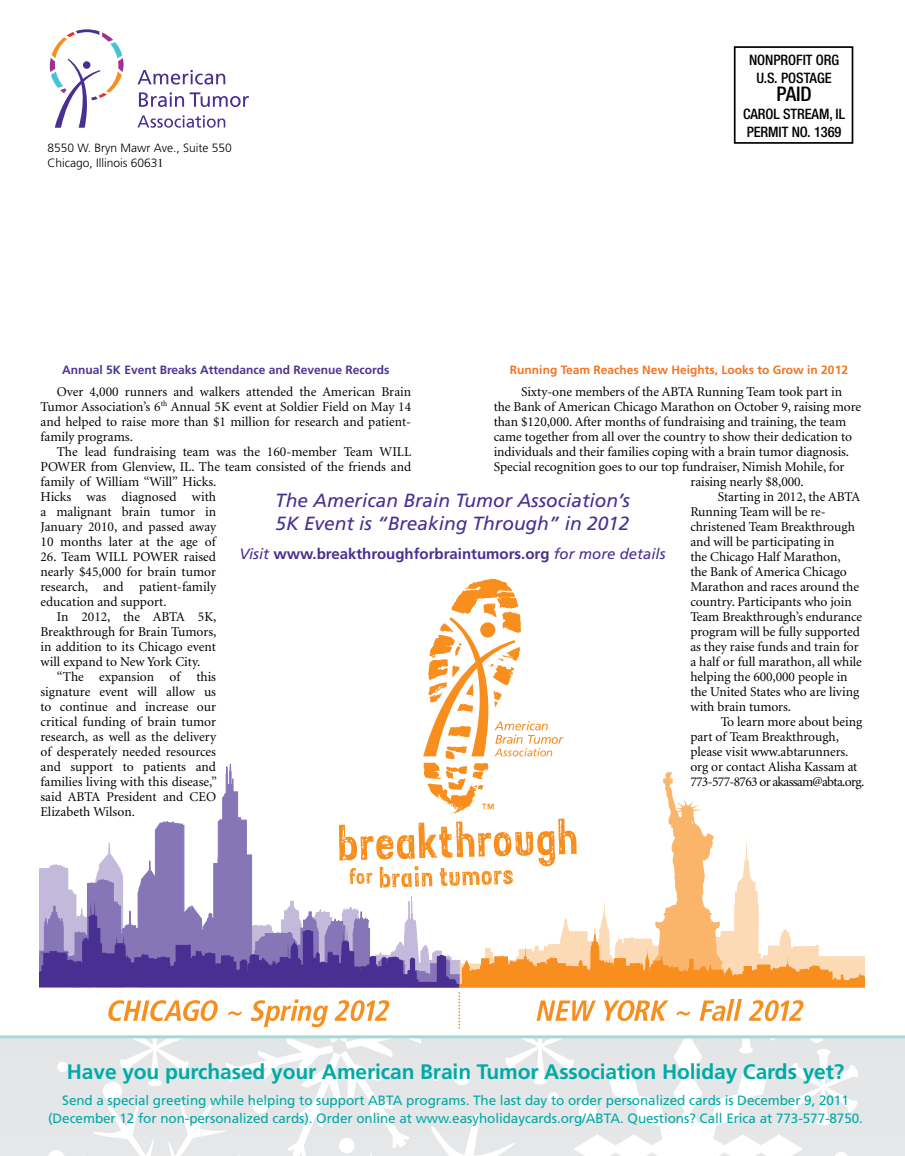
<style>
.page{position:relative;width:905px;height:1156px;background:#fff}
.page>*{position:absolute;margin:0;border:0;box-sizing:border-box;transform-origin:0 0}
.t1{font:700 21px "Frutiger";letter-spacing:-.005em;color:#00aaa6}
.t2{font:500 condensed 20.1px "Helvetica Neue";color:#000}
.t3{font:italic 19.05px/23px "Frutiger";color:#492f92}
.t4{font:700 15px "Frutiger";color:#492f92}
.t5{font:500 condensed 14.4px/18px "Helvetica Neue";letter-spacing:-.005em;color:#000;text-align:center}
.t6{font:13.5px/15px "Minion";letter-spacing:-.005em;color:#000;text-align:justify}
.t7{font:13.5px/18px "Frutiger";letter-spacing:-.005em;color:#00aaa6;text-align:center}
.t8{font:13.5px "Minion";letter-spacing:-.05em;color:#000}
.t9{font:300 12px/14.4px "Frutiger";color:#000}
.t10{font:700 12px "Frutiger";color:#4e3594}
.t11{font:700 12px "Frutiger";color:#f47421}
.s1{font-family:"Times";font-weight:400}
.s2{font-weight:400;font-style:italic}
</style>
<div class="page">
<svg style="left:536px;top:1000px;width:60px;height:20px"></svg>
<svg style="left:604px;top:1000px;width:64px;height:21px"></svg>
<svg style="left:676px;top:1011px;width:14px;height:4px"></svg>
<svg style="left:699px;top:999px;width:43px;height:22px"></svg>
<svg style="left:748px;top:1000px;width:55px;height:21px"></svg>
<svg style="left:108px;top:1000px;width:110px;height:21px"></svg>
<svg style="left:228px;top:1011px;width:13px;height:4px"></svg>
<svg style="left:251px;top:999px;width:77px;height:28px"></svg>
<svg style="left:334px;top:1000px;width:55px;height:21px"></svg>
<svg style="left:458px;top:993px;width:2px;height:36px"></svg>
<svg style="left:39px;top:579px;width:825px;height:408px"></svg>
<svg style="left:137px;top:70px;width:88px;height:15px"></svg>
<svg style="left:137px;top:115px;width:88px;height:13px"></svg>
<svg style="left:190px;top:92px;width:59px;height:15px"></svg>
<svg style="left:139px;top:92px;width:45px;height:15px"></svg>
<svg style="left:50px;top:29px;width:74px;height:99px"></svg>
<div style="left:733px;top:46px;width:120px;height:98px;border:2px solid #000"></div>
<div style="left:0;top:1037px;width:904px;height:119px;background:#e5e6e7"></div>
<svg style="left:80px;top:1038px;width:780px;height:118px"></svg>
<div style="left:339px;top:1137px;width:15px;height:16px;background:#fff;border-radius:50%"></div>
<div style="left:252px;top:1098px;width:16px;height:15px;background:#fff;border-radius:50%"></div>
<div style="left:57px;top:1061px;width:11px;height:11px;background:#fff;border-radius:50%"></div>
<div style="left:103px;top:1081px;width:19px;height:19px;background:#fff;border-radius:50%"></div>
<svg style="left:48px;top:1150px;width:16px;height:6px"></svg>
<div style="left:578px;top:1101px;width:19px;height:18px;background:#fff;border-radius:50%"></div>
<hr style="left:0;top:1035px;width:904px;height:3px;background:#a2dada">
<p class="t9" style="left:47px;top:141px;width:186px">8550 W. Bryn Mawr Ave., Suite 550<br>Chicago, Illinois 6063<span class="s1">1</span></p>
<p class="t5" style="left:749px;top:50px;width:92px">NONPROFIT ORG<br>U.S. POSTAGE</p>
<h2 class="t2" style="left:776px;top:82px;width:37px">PAID</h2>
<p class="t5" style="left:743px;top:104px;width:104px;text-align:left">CAROL STREAM, IL<br>PERMIT NO. 1369</p>
<p class="t10" style="left:62px;top:363px;width:328px">Annual 5K Event Breaks Attendance and Revenue Records</p>
<p class="t11" style="left:510px;top:363px;width:339px">Running Team Reaches New Heights, Looks to Grow in 2012</p>
<p class="t6" style="left:521px;top:384px;width:322px">Sixty-one members of the ABTA Running Team took part in</p>
<p class="t6" style="left:493px;top:399px;width:369px">the Bank of American Chicago Marathon on October 9, raising more</p>
<p class="t6" style="left:493px;top:414px;width:354px">than $120,000. After months of fundraising and training, the team</p>
<p class="t6" style="left:493px;top:429px;width:360px">came together from all over the country to show their dedication to</p>
<p class="t6" style="left:493px;top:444px;width:357px">individuals and their families coping with a brain tumor diagnosis.</p>
<p class="t6" style="left:493px;top:459px;width:352px">Special recognition goes to our top fundraiser, Nimish Mohile, for</p>
<p class="t6" style="left:690px;top:474px;width:115px">raising nearly $8,000.</p>
<p class="t6" style="left:717px;top:489px;width:144px">Starting in 2012, the ABTA</p>
<p class="t6" style="left:690px;top:504px;width:137px">Running Team will be re-</p>
<p class="t6" style="left:690px;top:519px;width:166px">christened Team Breakthrough</p>
<p class="t6" style="left:690px;top:534px;width:146px">and will be participating in</p>
<p class="t6" style="left:690px;top:549px;width:152px">the Chicago Half Marathon,</p>
<p class="t6" style="left:690px;top:564px;width:158px">the Bank of America Chicago</p>
<p class="t6" style="left:690px;top:579px;width:170px">Marathon and races around the</p>
<p class="t6" style="left:690px;top:594px;width:163px">country. Participants who join</p>
<p class="t6" style="left:690px;top:609px;width:173px">Team Breakthrough’s endurance</p>
<p class="t6" style="left:690px;top:624px;width:171px">program will be fully supported</p>
<p class="t6" style="left:690px;top:639px;width:170px">as they raise funds and train for</p>
<p class="t6" style="left:690px;top:654px;width:173px">a half or full marathon, all while</p>
<p class="t6" style="left:690px;top:669px;width:159px">helping the 600,000 people in</p>
<p class="t6" style="left:690px;top:684px;width:170px">the United States who are living</p>
<p class="t6" style="left:690px;top:699px;width:102px">with brain tumors.</p>
<p class="t6" style="left:720px;top:714px;width:143px">To learn more about being</p>
<p class="t6" style="left:690px;top:729px;width:150px">part of Team Breakthrough,</p>
<p class="t6" style="left:690px;top:744px;width:160px">please visit www.abtarunners.</p>
<p class="t6" style="left:690px;top:759px;width:168px">org or contact Alisha Kassam at</p>
<p class="t8" style="left:690px;top:775px;width:175px">773-577-8763 or akassam@abta.org.</p>
<p class="t6" style="left:40px;top:384px;width:372px;text-indent:16px">Over 4,000 runners and walkers attended the American Brain Tumor Association’s 6<sup>th</sup> Annual 5K event at Soldier Field on May 14 and helped to raise more than $1 million for research and patient&shy;family programs.</p>
<p class="t6" style="left:40px;top:444px;width:372px;text-align:left;text-indent:16px">The lead fundraising team was the 160-member Team WILL POWER from Glenview, IL. The team consisted of the friends and family of William “Will” Hicks.<br>Hicks was diagnosed with<br>a malignant brain tumor in<br>January 2010, and passed away<br>10 months later at the age of</p>
<p class="t6" style="left:40px;top:549px;width:177px">26. Team WILL POWER raised nearly $45,000 for brain tumor research, and patient-family education and support.</p>
<p class="t6" style="left:40px;top:609px;width:177px;text-indent:16px">In 2012, the ABTA 5K, Breakthrough for Brain Tumors, in addition to its Chicago event will expand to New York City.</p>
<p class="t6" style="left:40px;top:669px;width:178px;text-indent:16px">“The expansion of this signature event will allow us to continue and increase our critical funding of brain tumor research, as well as the delivery of desperately needed resources and support to patients and families living with this disease,” said ABTA President and CEO Elizabeth Wilson.</p>
<h3 class="t3" style="left:275px;top:489px;width:356px">The American Brain Tumor Association’s<br>5K Event is “Breaking Through” in 2012</h3>
<p class="t4" style="left:239px;top:544px;width:427px"><span class="s2">Visit</span> www.breakthroughforbraintumors.org <span class="s2">for more details</span></p>
<h1 class="t1" style="left:67px;top:1059px;width:779px">Have you purchased your American Brain Tumor Association Holiday Cards yet?</h1>
<p class="t7" style="left:48px;top:1090px;width:816px">Send a special greeting while helping to support ABTA programs. The last day to order personalized cards is December 9, 2011 (December 12 for non-personalized cards). Order online at www.easyholidaycards.org/ABTA. Questions? Call Erica at 773-577-8750.</p>
</div>
